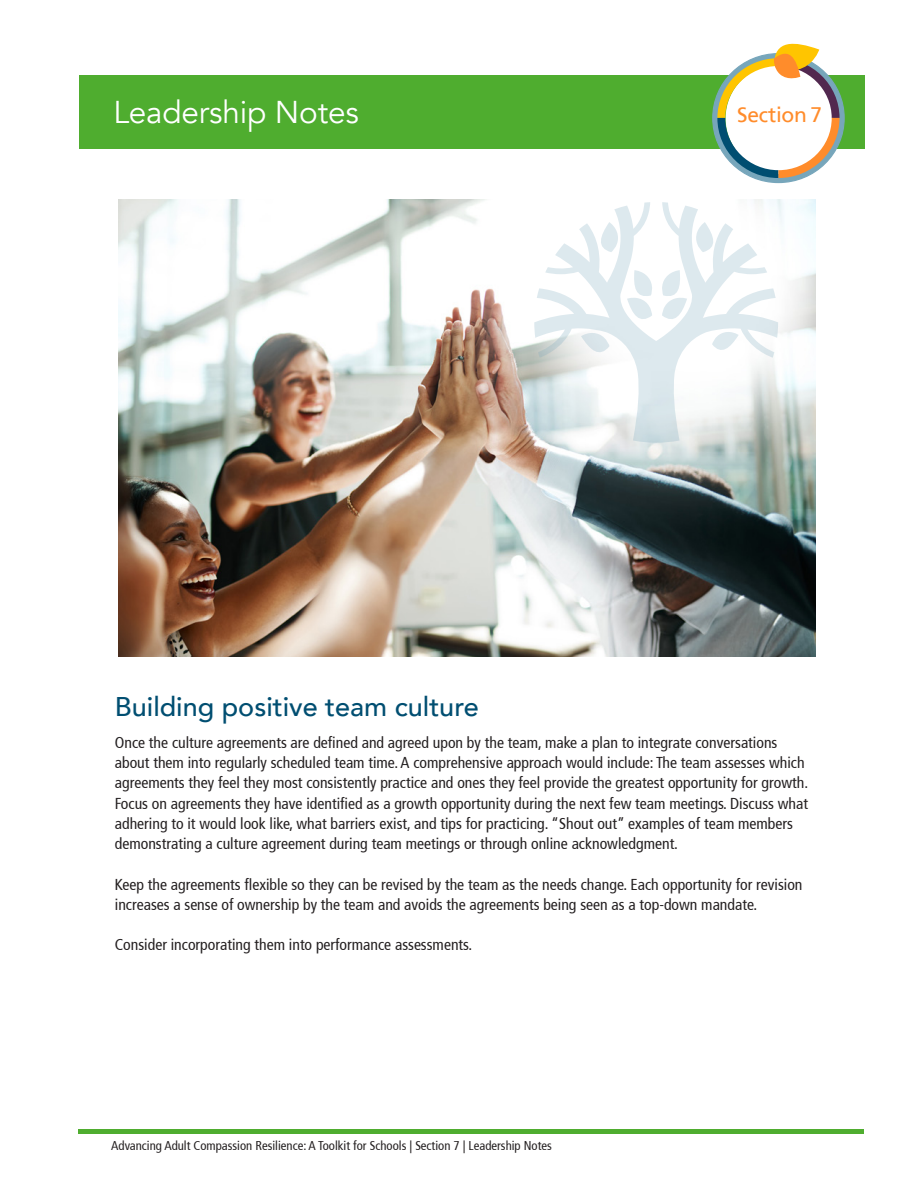
<style>
.page{position:relative;width:918px;height:1188px;background:#fff}
.page>*{position:absolute;margin:0;border:0;box-sizing:border-box;transform-origin:0 0}
.t1{font:31.5px "Avenir";letter-spacing:-.005em;color:#fff}
.t2{font:500 27px "Avenir";color:#004e71}
.t3{font:21px "Frutiger";letter-spacing:-.01em;color:#ff8c2b}
.t4{font:condensed 15.75px/20.2px "Frutiger";color:#231f20}
.t5{font:condensed 12.75px "Frutiger";color:#231f20}
</style>
<div class="page">
<img style="left:119px;top:200px;width:696px;height:457px">
<hr style="left:79px;top:1130px;width:785px;height:4px;background:#4fad2f">
<div style="left:79px;top:75px;width:786px;height:74px;background:#4fad2f"></div>
<svg style="left:712px;top:43px;width:133px;height:140px"></svg>
<svg style="left:534px;top:202px;width:244px;height:241px"></svg>
<p class="t1" style="left:113px;top:93px;width:247px">Leadership Notes</p>
<p class="t3" style="left:737px;top:105px;width:86px">Section 7</p>
<p class="t2" style="left:115px;top:683px;width:366px">Building positive team culture</p>
<p class="t4" style="left:115px;top:733px;width:695px">Once the culture agreements are defined and agreed upon by the team, make a plan to integrate conversations about them into regularly scheduled team time. A comprehensive approach would include: The team assesses which agreements they feel they most consistently practice and ones they feel provide the greatest opportunity for growth.<br>Focus on agreements they have identified as a growth opportunity during the next few team meetings. Discuss what adhering to it would look like, what barriers exist, and tips for practicing. “Shout out” examples of team members demonstrating a culture agreement during team meetings or through online acknowledgment.</p>
<p class="t4" style="left:115px;top:875px;width:689px">Keep the agreements flexible so they can be revised by the team as the needs change. Each opportunity for revision increases a sense of ownership by the team and avoids the agreements being seen as a top-down mandate.</p>
<p class="t4" style="left:115px;top:936px;width:359px">Consider incorporating them into performance assessments.</p>
<p class="t5" style="left:111px;top:1140px;width:442px">Advancing Adult Compassion Resilience: A Toolkit for Schools | Section 7 | Leadership Notes</p>
</div>
